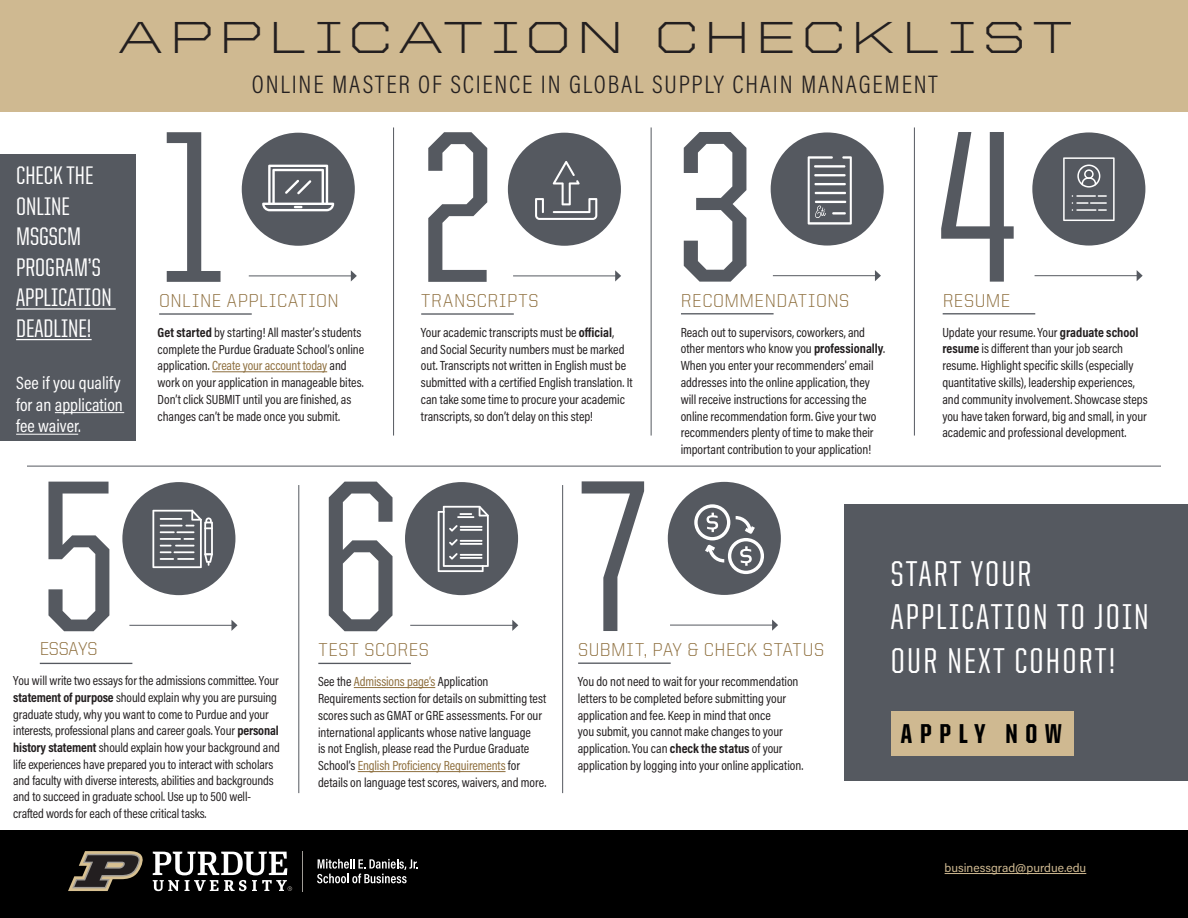
<style>
.page{position:relative;width:1188px;height:918px;background:#fff}
.page>*{position:absolute;margin:0;border:0;box-sizing:border-box;transform-origin:0 0}
.t1{font:500 216.9px "United Sans Cond";color:#555960}
.t2{font:300 45px "United Sans Ext";letter-spacing:.1em;color:#231f20}
.t3{font:500 36px/43.2px "United Sans Cond";letter-spacing:.06em;color:#fff}
.t4{font:800 27.3px "United Sans Cond";letter-spacing:.285em;color:#000}
.t5{font:300 25.5px "Acumin Pro Cond";letter-spacing:.07em;color:#231f20}
.t6{font:500 25.5px/30.6px "United Sans Cond";color:#fff}
.t7{font:300 18.6px "United Sans Reg";letter-spacing:.03em;color:#8e6f3e}
.t8{font:18px/21.6px "Acumin Pro Cond";color:#fff}
.t9{font:13.35px/16.8px "Acumin Pro Cond";letter-spacing:-.005em;color:#231f20}
.t10{font:13.2px/16.5px "Acumin Pro Cond";letter-spacing:-.01em;color:#231f20}
.t11{font:12px "Acumin Pro";color:#cfb991}
.s1{font-weight:700}
.s2{color:#8e6f3e}
</style>
<div class="page">
<div style="left:242px;top:133px;width:113px;height:113px;background:#555960;border-radius:50%"></div>
<div style="left:508px;top:133px;width:113px;height:113px;background:#555960;border-radius:50%"></div>
<div style="left:771px;top:132px;width:113px;height:114px;background:#555960;border-radius:50%"></div>
<div style="left:1032px;top:132px;width:113px;height:114px;background:#555960;border-radius:50%"></div>
<hr style="left:212px;top:371px;width:115px;height:1px;background:#8e6f3e">
<hr style="left:159px;top:313px;width:93px;height:2px;background:#555960">
<hr style="left:421px;top:313px;width:93px;height:2px;background:#555960">
<hr style="left:681px;top:313px;width:93px;height:1px;background:#555960">
<hr style="left:943px;top:313px;width:92px;height:1px;background:#555960">
<hr style="left:249px;top:275px;width:103px;height:1px;background:#555960">
<svg style="left:351px;top:270px;width:6px;height:12px"></svg>
<hr style="left:513px;top:275px;width:103px;height:1px;background:#555960">
<svg style="left:615px;top:270px;width:6px;height:12px"></svg>
<hr style="left:773px;top:275px;width:103px;height:1px;background:#555960">
<svg style="left:875px;top:270px;width:6px;height:11px"></svg>
<hr style="left:1035px;top:275px;width:102px;height:1px;background:#555960">
<svg style="left:1137px;top:270px;width:6px;height:11px"></svg>
<div style="left:0;top:0;width:1188px;height:111px;background:#cfb991"></div>
<hr style="left:27px;top:466px;width:1134px;height:1px;background:#555960">
<svg style="left:535px;top:161px;width:62px;height:59px"></svg>
<svg style="left:808px;top:156px;width:44px;height:69px"></svg>
<hr style="left:832px;top:212px;width:14px;height:3px;background:#fff">
<svg style="left:262px;top:165px;width:72px;height:46px"></svg>
<div style="left:0;top:154px;width:135px;height:287px;background:#555960"></div>
<div style="left:845px;top:504px;width:343px;height:277px;background:#555960"></div>
<hr style="left:16px;top:308px;width:100px;height:2px;background:#fff">
<hr style="left:16px;top:339px;width:76px;height:1px;background:#fff">
<hr style="left:55px;top:412px;width:69px;height:1px;background:#fff">
<hr style="left:16px;top:434px;width:62px;height:1px;background:#fff">
<hr style="left:393px;top:127px;width:1px;height:309px;background:#555960">
<hr style="left:651px;top:127px;width:1px;height:309px;background:#555960">
<hr style="left:914px;top:127px;width:1px;height:309px;background:#555960">
<svg style="left:1063px;top:157px;width:52px;height:64px"></svg>
<div style="left:891px;top:711px;width:182px;height:44px;background:#cfb991"></div>
<div style="left:0;top:830px;width:1188px;height:88px;background:#000"></div>
<svg style="left:317px;top:859px;width:101px;height:24px"></svg>
<hr style="left:302px;top:851px;width:1px;height:40px;background:#a19d97">
<svg style="left:68px;top:851px;width:75px;height:40px"></svg>
<svg style="left:153px;top:852px;width:139px;height:39px"></svg>
<div style="left:122px;top:482px;width:113px;height:113px;background:#555960;border-radius:50%"></div>
<div style="left:405px;top:482px;width:113px;height:113px;background:#555960;border-radius:50%"></div>
<div style="left:668px;top:482px;width:113px;height:113px;background:#555960;border-radius:50%"></div>
<svg style="left:694px;top:504px;width:70px;height:70px"></svg>
<svg style="left:438px;top:506px;width:51px;height:66px"></svg>
<hr style="left:40px;top:663px;width:92px;height:1px;background:#555960">
<hr style="left:358px;top:771px;width:148px;height:1px;background:#8e6f3e">
<hr style="left:354px;top:687px;width:81px;height:1px;background:#8e6f3e">
<hr style="left:129px;top:625px;width:103px;height:1px;background:#555960">
<svg style="left:231px;top:620px;width:7px;height:11px"></svg>
<hr style="left:410px;top:625px;width:103px;height:1px;background:#555960">
<svg style="left:512px;top:620px;width:6px;height:11px"></svg>
<hr style="left:670px;top:625px;width:103px;height:1px;background:#555960">
<svg style="left:772px;top:619px;width:6px;height:12px"></svg>
<hr style="left:318px;top:663px;width:93px;height:1px;background:#555960">
<hr style="left:578px;top:663px;width:93px;height:1px;background:#555960">
<hr style="left:299px;top:485px;width:1px;height:308px;background:#555960">
<svg style="left:152px;top:510px;width:61px;height:58px"></svg>
<hr style="left:562px;top:485px;width:1px;height:308px;background:#555960">
<hr style="left:945px;top:873px;width:141px;height:1px;background:#cfb991">
<h1 class="t2" style="left:118px;top:12px;width:957px">APPLICATION CHECKLIST</h1>
<p class="t6" style="left:16px;top:160px;width:97px">CHECK THE<br>ONLINE<br>MSGSCM<br>PROGRAM’S<br>APPLICATION<br>DEADLINE!</p>
<p class="t8" style="left:16px;top:372px;width:108px">See if you qualify for an application fee waiver.</p>
<h1 class="t1" style="left:40px;top:448px;width:79px">5</h1>
<h3 class="t7" style="left:40px;top:639px;width:59px">ESSAYS</h3>
<p class="t5" style="left:252px;top:68px;width:687px">ONLINE MASTER OF SCIENCE IN GLOBAL SUPPLY CHAIN MANAGEMENT</p>
<h2 class="t1" style="left:159px;top:98px;width:68px">1</h2>
<h2 class="t1" style="left:421px;top:98px;width:75px">2</h2>
<h2 class="t1" style="left:676px;top:98px;width:82px">3</h2>
<h2 class="t1" style="left:938px;top:98px;width:82px">4</h2>
<h2 class="t7" style="left:159px;top:291px;width:181px">ONLINE APPLICATION</h2>
<h2 class="t7" style="left:421px;top:291px;width:119px">TRANSCRIPTS</h2>
<h2 class="t7" style="left:681px;top:291px;width:170px">RECOMMENDATIONS</h2>
<h2 class="t7" style="left:943px;top:291px;width:69px">RESUME</h2>
<p class="t9" style="left:158px;top:324px;width:208px"><span class="s1">Get started</span> by starting! All master’s students complete the Purdue Graduate School’s online application. <span class="s2">Create your account today</span> and work on your application in manageable bites.<br>Don’t click SUBMIT until you are finished, as changes can’t be made once you submit.</p>
<p class="t9" style="left:421px;top:324px;width:213px">Your academic transcripts must be <span class="s1">official</span>, and Social Security numbers must be marked out. Transcripts not written in English must be submitted with a certified English translation. It can take some time to procure your academic transcripts, so don’t delay on this step!</p>
<p class="t9" style="left:681px;top:323px;width:206px">Reach out to supervisors, coworkers, and other mentors who know you <span class="s1">professionally</span>.<br>When you enter your recommenders’ email addresses into the online application, they will receive instructions for accessing the online recommendation form. Give your two recommenders plenty of time to make their important contribution to your application!</p>
<p class="t9" style="left:942px;top:323px;width:207px">Update your resume. Your <span class="s1">graduate school resume</span> is different than your job search resume. Highlight specific skills (especially quantitative skills), leadership experiences, and community involvement. Showcase steps you have taken forward, big and small, in your academic and professional development.</p>
<h1 class="t1" style="left:318px;top:447px;width:331px">6 7</h1>
<h3 class="t7" style="left:318px;top:640px;width:112px">TEST SCORES</h3>
<h3 class="t7" style="left:578px;top:640px;width:248px">SUBMIT, PAY &amp; CHECK STATUS</h3>
<p class="t3" style="left:891px;top:552px;width:259px">START YOUR<br>APPLICATION TO JOIN<br>OUR NEXT COHORT!</p>
<p class="t10" style="left:13px;top:672px;width:268px">You will write two essays for the admissions committee. Your <span class="s1">statement of purpose</span> should explain why you are pursuing graduate study, why you want to come to Purdue and your interests, professional plans and career goals. Your <span class="s1">personal history statement</span> should explain how your background and life experiences have prepared you to interact with scholars and faculty with diverse interests, abilities and backgrounds and to succeed in graduate school. Use up to 500 well&shy;crafted words for each of these critical tasks.</p>
<p class="t9" style="left:318px;top:673px;width:230px">See the <span class="s2">Admissions page’s</span> Application Requirements section for details on submitting test scores such as GMAT or GRE assessments. For our international applicants whose native language<br>is not English, please read the Purdue Graduate School’s <span class="s2">English Proficiency Requirements</span> for details on language test scores, waivers, and more.</p>
<p class="t9" style="left:578px;top:673px;width:227px">You do not need to wait for your recommendation letters to be completed before submitting your application and fee. Keep in mind that once<br>you submit, you cannot make changes to your application. You can <span class="s1">check the status</span> of your application by logging into your online application.</p>
<h3 class="t4" style="left:901px;top:719px;width:162px">APPLY NOW</h3>
<p class="t11" style="left:945px;top:859px;width:143px">businessgrad@purdue.edu</p>
</div>
